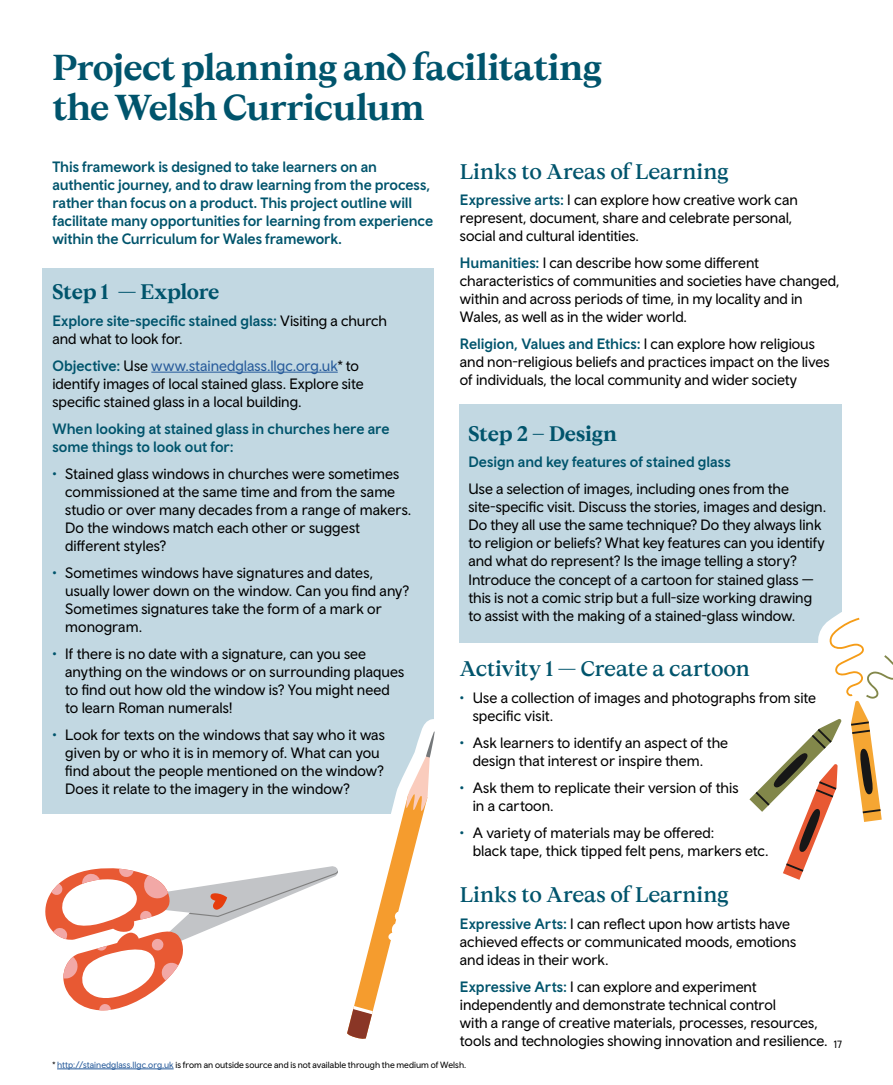
<style>
.page{position:relative;width:893px;height:1085px;background:#fff}
.page>*{position:absolute;margin:0;border:0;box-sizing:border-box;transform-origin:0 0}
.Dark_green_page_header{font:700 36px/39.6px "Wales Serif";letter-spacing:-.015em;color:#00546c}
.Sub_heading{font:500 21px "Wales Serif";letter-spacing:-.005em;color:#00546c}
.Sub_heading-2{font:700 21px "Wales Serif";letter-spacing:-.01em;color:#00546c}
.Updated_body{font:15px/18px "Wales Sans Body";color:#000}
.bullets{font:15px/18px "Wales Sans Body";letter-spacing:.005em;color:#000}
.Para_one{font:500 15px/18px "Wales Sans Body";letter-spacing:-.01em;color:#00546c}
.Updated_body-2{font:500 15px/18px "Wales Sans Body";color:#00546c}
.last_bullet{font:15px/18px "Wales Sans Body";letter-spacing:.005em;color:#000}
.t1{font:10.5px "Wales Sans Body";color:#000}
.New_credits{font:9px "Wales Sans Body";letter-spacing:.005em;color:#000}
.s1{font-weight:400;color:#000}
.s2{font-weight:500;color:#00546c}
.s3{color:#275b9b}
.s4{color:#00546c}
</style>
<div class="page">
<div style="left:43px;top:268px;width:391px;height:545px;background:#c2d8e2"></div>
<div style="left:459px;top:404px;width:383px;height:238px;background:#c2d8e2"></div>
<hr style="left:151px;top:372px;width:187px;height:1px;background:#275b9b">
<svg style="left:749px;top:617px;width:144px;height:262px"></svg>
<svg style="left:44px;top:719px;width:391px;height:320px"></svg>
<hr style="left:57px;top:1068px;width:117px;height:1px;background:#275b9b">
<h3 class="Dark_green_page_header" style="left:52px;top:47px;width:551px">Project planning and facilitating the Welsh Curriculum</h3>
<p class="Para_one" style="left:52px;top:157px;width:382px">This framework is designed to take learners on an authentic journey, and to draw learning from the process, rather than focus on a product. This project outline will facilitate many opportunities for learning from experience within the Curriculum for Wales framework.</p>
<p class="Sub_heading-2" style="left:52px;top:279px;width:168px">Step 1 — Explore</p>
<p class="Updated_body-2" style="left:52px;top:311px;width:336px">Explore site-specific stained glass: <span class="s1">Visiting a church and what to look for.</span></p>
<p class="Updated_body" style="left:52px;top:356px;width:313px"><span class="s2">Objective:</span> Use <span class="s3">www.stainedglass.llgc.org.uk</span>* to identify images of local stained glass. Explore site specific stained glass in a local building.</p>
<p class="Updated_body-2" style="left:52px;top:419px;width:339px">When looking at stained glass in churches here are some things to look out for:</p>
<p class="bullets" style="left:65px;top:464px;width:348px;text-indent:-13px"><span class="s4">•</span> Stained glass windows in churches were sometimes commissioned at the same time and from the same studio or over many decades from a range of makers.<br>Do the windows match each other or suggest different styles?</p>
<p class="bullets" style="left:65px;top:563px;width:345px;text-indent:-13px"><span class="s4">•</span> Sometimes windows have signatures and dates, usually lower down on the window. Can you find any?<br>Sometimes signatures take the form of a mark or monogram.</p>
<p class="bullets" style="left:65px;top:644px;width:341px;text-indent:-13px"><span class="s4">•</span> If there is no date with a signature, can you see anything on the windows or on surrounding plaques to find out how old the window is? You might need to learn Roman numerals!</p>
<p class="last_bullet" style="left:65px;top:725px;width:321px;text-indent:-13px"><span class="s4">•</span> Look for texts on the windows that say who it was given by or who it is in memory of. What can you find about the people mentioned on the window?<br>Does it relate to the imagery in the window?</p>
<p class="Sub_heading" style="left:460px;top:158px;width:270px">Links to Areas of Learning</p>
<p class="Updated_body" style="left:460px;top:191px;width:339px"><span class="s2">Expressive arts:</span> I can explore how creative work can represent, document, share and celebrate personal, social and cultural identities.</p>
<p class="Updated_body" style="left:460px;top:254px;width:381px"><span class="s2">Humanities:</span> I can describe how some different characteristics of communities and societies have changed, within and across periods of time, in my locality and in Wales, as well as in the wider world.</p>
<p class="Updated_body" style="left:460px;top:335px;width:371px"><span class="s2">Religion, Values and Ethics:</span> I can explore how religious and non-religious beliefs and practices impact on the lives of individuals, the local community and wider society</p>
<p class="Sub_heading-2" style="left:468px;top:420px;width:150px">Step 2 – Design</p>
<p class="Updated_body-2" style="left:468px;top:453px;width:264px">Design and key features of stained glass</p>
<p class="Updated_body" style="left:468px;top:480px;width:359px">Use a selection of images, including ones from the site‑specific visit. Discuss the stories, images and design.<br>Do they all use the same technique? Do they always link to religion or beliefs? What key features can you identify and what do represent? Is the image telling a story?<br>Introduce the concept of a cartoon for stained glass — this is not a comic strip but a full-size working drawing to assist with the making of a stained-glass window.</p>
<p class="Sub_heading" style="left:460px;top:655px;width:291px">Activity 1 — Create a cartoon</p>
<p class="bullets" style="left:473px;top:688px;width:345px;text-indent:-13px"><span class="s4">•</span> Use a collection of images and photographs from site specific visit.</p>
<p class="bullets" style="left:473px;top:733px;width:257px;text-indent:-13px"><span class="s4">•</span> Ask learners to identify an aspect of the design that interest or inspire them.</p>
<p class="bullets" style="left:473px;top:778px;width:267px;text-indent:-13px"><span class="s4">•</span> Ask them to replicate their version of this in a cartoon.</p>
<p class="bullets" style="left:473px;top:823px;width:297px;text-indent:-13px"><span class="s4">•</span> A variety of materials may be offered:<br>black tape, thick tipped felt pens, markers etc.</p>
<p class="Sub_heading" style="left:460px;top:881px;width:270px">Links to Areas of Learning</p>
<p class="Updated_body" style="left:460px;top:913px;width:338px"><span class="s2">Expressive Arts:</span> I can reflect upon how artists have achieved effects or communicated moods, emotions and ideas in their work.</p>
<p class="Updated_body" style="left:460px;top:976px;width:369px"><span class="s2">Expressive Arts:</span> I can explore and experiment independently and demonstrate technical control<br>with a range of creative materials, processes, resources, tools and technologies showing innovation and resilience.</p>
<p class="New_credits" style="left:52px;top:1059px;width:415px">* <span class="s3">http://stainedglass.llgc.org.uk</span> is from an outside source and is not available through the medium of Welsh.</p>
<p class="t1" style="left:834px;top:1037px;width:10px">17</p>
</div>
